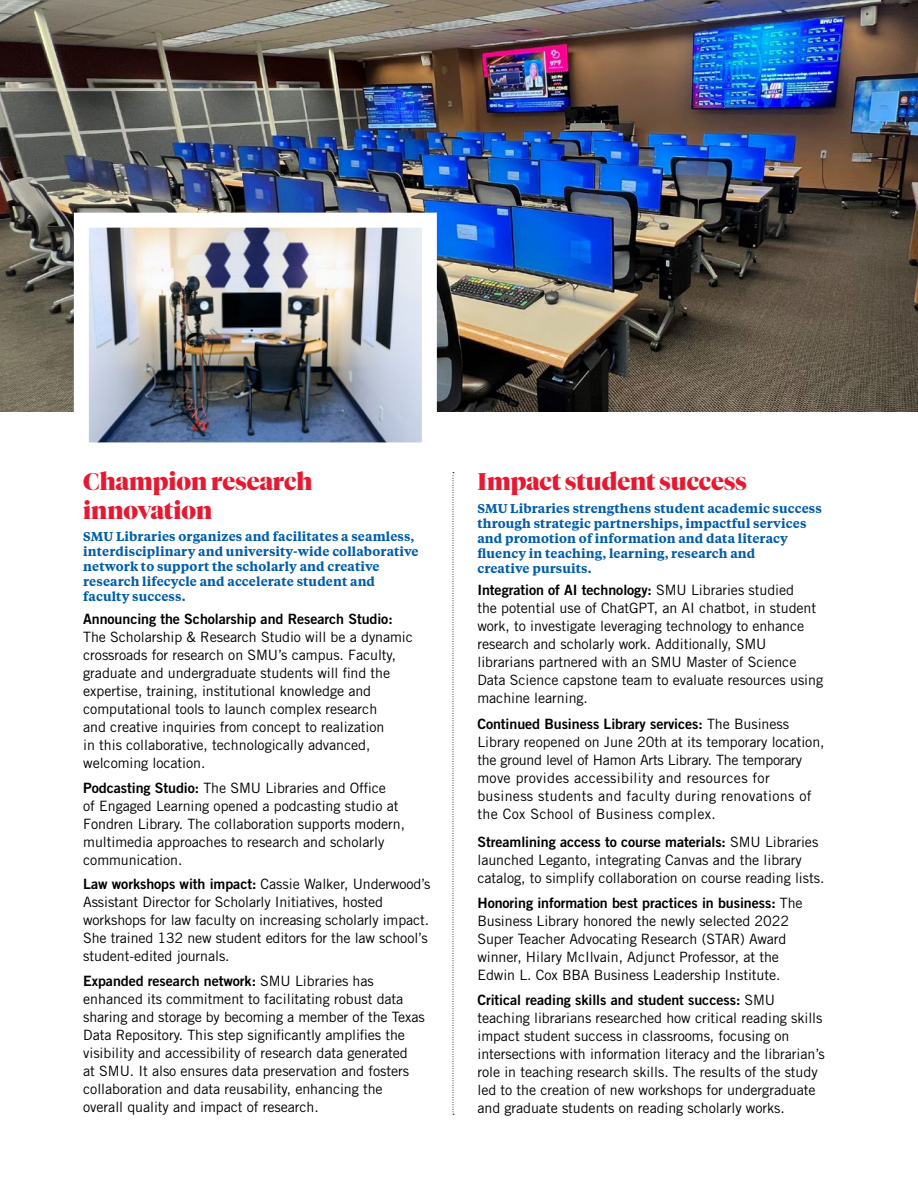
<style>
.page{position:relative;width:918px;height:1188px;background:#fff}
.page>*{position:absolute;margin:0;border:0;box-sizing:border-box;transform-origin:0 0}
.Red_Headers{font:900 24px/28.8px "Tiempos Fine";color:#e51a32}
.Body_Copy{font:14.25px/18px "Trade Gothic LT Std";letter-spacing:-.005em;color:#000}
.Red_Headers-2{font:14.25px/18px "Trade Gothic LT Std";letter-spacing:-.005em;color:#000}
.Red_Headers-3{font:14.25px/18px "Trade Gothic LT Std";letter-spacing:.02em;color:#000}
.Red_Headers-4{font:600 12.75px/15px "Tiempos Text";letter-spacing:.01em;color:#005da9}
.s1{font-family:"Trade Gothic LT Std Bd 2"}
</style>
<div class="page">
<img style="left:0;top:0;width:918px;height:411px">
<svg style="left:453px;top:472px;width:1px;height:643px"></svg>
<img style="left:66px;top:205px;width:378px;height:238px">
<p class="Red_Headers" style="left:83px;top:467px;width:231px">Champion research innovation</p>
<p class="Red_Headers-4" style="left:83px;top:529px;width:337px">SMU Libraries organizes and facilitates a seamless, interdisciplinary and university-wide collaborative network to support the scholarly and creative research lifecycle and accelerate student and faculty success.</p>
<p class="Body_Copy" style="left:83px;top:610px;width:331px"><span class="s1">Announcing the Scholarship and Research Studio:<br></span>The Scholarship &amp; Research Studio will be a dynamic crossroads for research on SMU’s campus. Faculty, graduate and undergraduate students will find the expertise, training, institutional knowledge and computational tools to launch complex research<br>and creative inquiries from concept to realization<br>in this collaborative, technologically advanced, welcoming location.</p>
<p class="Body_Copy" style="left:83px;top:778px;width:323px"><span class="s1">Podcasting Studio:</span> The SMU Libraries and Office<br>of Engaged Learning opened a podcasting studio at Fondren Library. The collaboration supports modern, multimedia approaches to research and scholarly communication.</p>
<p class="Body_Copy" style="left:83px;top:875px;width:349px"><span class="s1">Law workshops with impact:</span> Cassie Walker, Underwood’s Assistant Director for Scholarly Initiatives, hosted workshops for law faculty on increasing scholarly impact.<br>She trained 132 new student editors for the law school’s student-edited journals.</p>
<p class="Body_Copy" style="left:83px;top:972px;width:343px"><span class="s1">Expanded research network:</span> SMU Libraries has enhanced its commitment to facilitating robust data sharing and storage by becoming a member of the Texas Data Repository. This step significantly amplifies the visibility and accessibility of research data generated<br>at SMU. It also ensures data preservation and fosters collaboration and data reusability, enhancing the overall quality and impact of research.</p>
<p class="Red_Headers" style="left:477px;top:467px;width:271px">Impact student success</p>
<p class="Red_Headers-4" style="left:477px;top:500px;width:346px">SMU Libraries strengthens student academic success through strategic partnerships, impactful services and promotion of information and data literacy fluency in teaching, learning, research and<br>creative pursuits.</p>
<p class="Red_Headers-2" style="left:477px;top:581px;width:347px"><span class="s1">Integration of AI technology:</span> SMU Libraries studied<br>the potential use of ChatGPT, an AI chatbot, in student work, to investigate leveraging technology to enhance research and scholarly work. Additionally, SMU librarians partnered with an SMU Master of Science Data Science capstone team to evaluate resources using machine learning.</p>
<p class="Red_Headers-3" style="left:477px;top:714px;width:349px"><span class="s1">Continued Business Library services:</span> The Business Library reopened on June 20th at its temporary location, the ground level of Hamon Arts Library. The temporary move provides accessibility and resources for business students and faculty during renovations of the Cox School of Business complex.</p>
<p class="Body_Copy" style="left:477px;top:833px;width:348px"><span class="s1">Streamlining access to course materials:</span> SMU Libraries launched Leganto, integrating Canvas and the library catalog, to simplify collaboration on course reading lists.</p>
<p class="Body_Copy" style="left:477px;top:894px;width:327px"><span class="s1">Honoring information best practices in business:</span> The Business Library honored the newly selected 2022<br>Super Teacher Advocating Research (STAR) Award winner, Hilary McIlvain, Adjunct Professor, at the Edwin L. Cox BBA Business Leadership Institute.</p>
<p class="Body_Copy" style="left:477px;top:990px;width:349px"><span class="s1">Critical reading skills and student success:</span> SMU teaching librarians researched how critical reading skills impact student success in classrooms, focusing on intersections with information literacy and the librarian’s role in teaching research skills. The results of the study led to the creation of new workshops for undergraduate and graduate students on reading scholarly works.</p>
</div>
